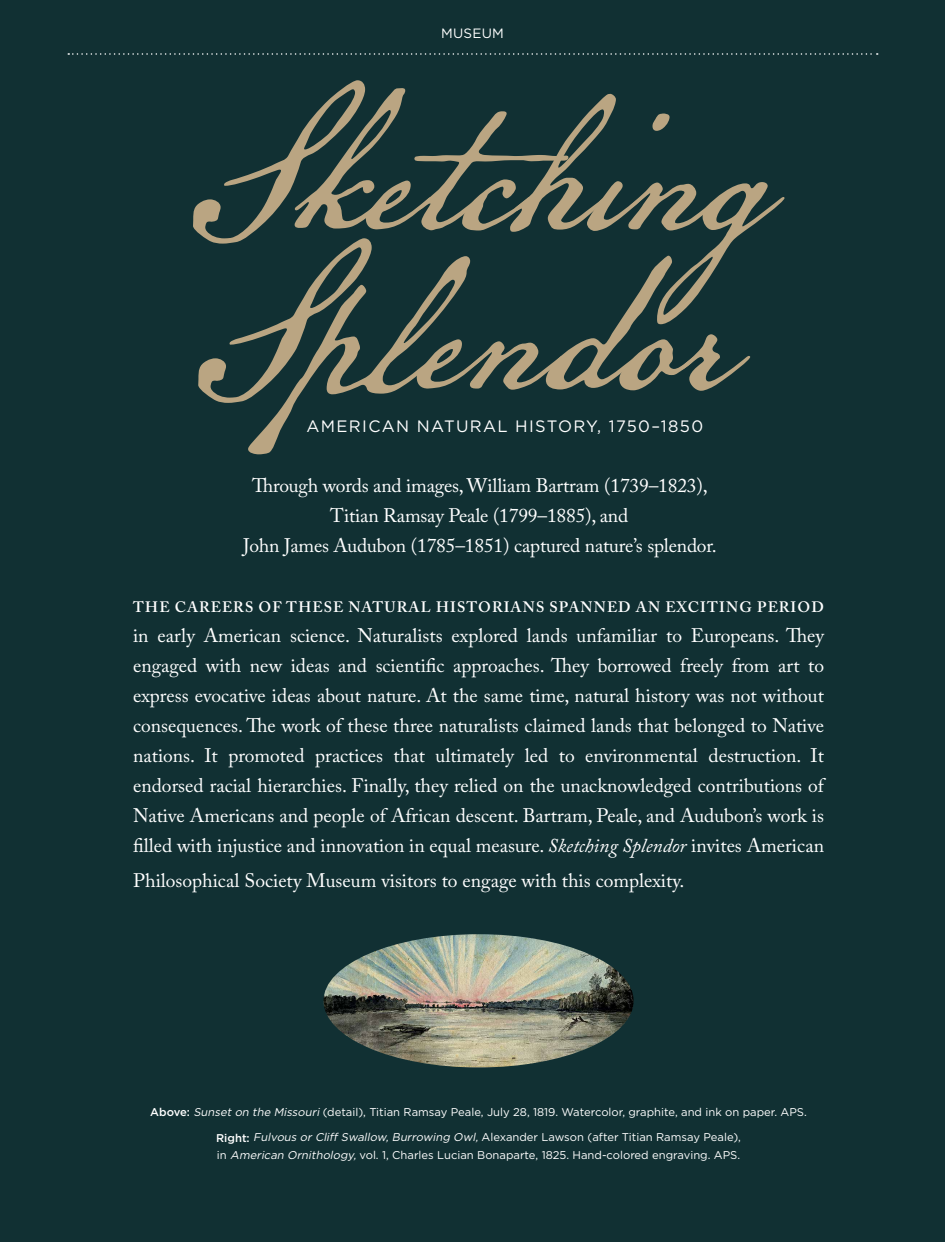
<style>
.page{position:relative;width:945px;height:1242px;background:#113033}
.page>*{position:absolute;margin:0;border:0;box-sizing:border-box;transform-origin:0 0}
.t1{font:220.65px "American Scribe";color:#baa582}
.t2{font:219px "American Scribe";color:#baa582}
.t3{font:19.5px/30px "Adobe Caslon Pro";letter-spacing:-.005em;color:#fff;text-align:center}
.t4{font:16.5px "Gotham";letter-spacing:.08em;color:#fff}
.t5{font:600 15px "Adobe Caslon Pro";letter-spacing:.075em;color:#fff}
.t6{font:13.5px "Gotham";letter-spacing:.02em;color:#fff}
.t7{font:11.25px/18px "Gotham";color:#fff}
.s1{font-style:italic}
.s2{font-weight:500}
</style>
<div class="page">
<svg style="left:68px;top:53px;width:810px;height:2px"></svg>
<img style="left:324px;top:934px;width:310px;height:134px">
<p class="t6" style="left:441px;top:24px;width:64px">MUSEUM</p>
<h2 class="t2" style="left:191px;top:21px;width:576px">Sketching</h2>
<h1 class="t1" style="left:196px;top:178px;width:537px">Splendor</h1>
<p class="t4" style="left:307px;top:415px;width:398px">AMERICAN NATURAL HISTORY, 1750–1850</p>
<p class="t3" style="left:243px;top:470px;width:475px">Through words and images, William Bartram (1739–1823),<br>Titian Ramsay Peale (1799–1885), and<br>John James Audubon (1785–1851) captured nature’s splendor.</p>
<p class="t5" style="left:133px;top:598px;width:692px">THE CAREERS OF THESE NATURAL HISTORIANS SPANNED AN EXCITING PERIOD</p>
<p class="t3" style="left:133px;top:621px;width:693px;text-align:justify">in early American science. Naturalists explored lands unfamiliar to Europeans. They engaged with new ideas and scientific approaches. They borrowed freely from art to express evocative ideas about nature. At the same time, natural history was not without consequences. The work of these three naturalists claimed lands that belonged to Native nations. It promoted practices that ultimately led to environmental destruction. It endorsed racial hierarchies. Finally, they relied on the unacknowledged contributions of Native Americans and people of African descent. Bartram, Peale, and Audubon’s work is filled with injustice and innovation in equal measure. <span class="s1">Sketching Splendor</span> invites American</p>
<p class="t3" style="left:133px;top:865px;width:553px">Philosophical Society Museum visitors to engage with this complexity.</p>
<p class="t7" style="left:150px;top:1103px;width:658px"><span class="s2">Above:</span> <span class="s1">Sunseton the Missouri</span>(detail), Titian Ramsay Peale, July 28, 1819. Watercolor, graphite, and ink on paper. APS.</p>
<p class="t7" style="left:216px;top:1128px;width:526px"><span class="s2">Right:</span> <span class="s1">Fulvous orCliff Swallow,Burrowing Owl,</span>Alexander Lawson (after Titian Ramsay Peale), in <span class="s1">American Ornithology,</span>vol. 1, Charles Lucian Bonaparte, 1825. Hand-colored engraving. APS.</p>
</div>
